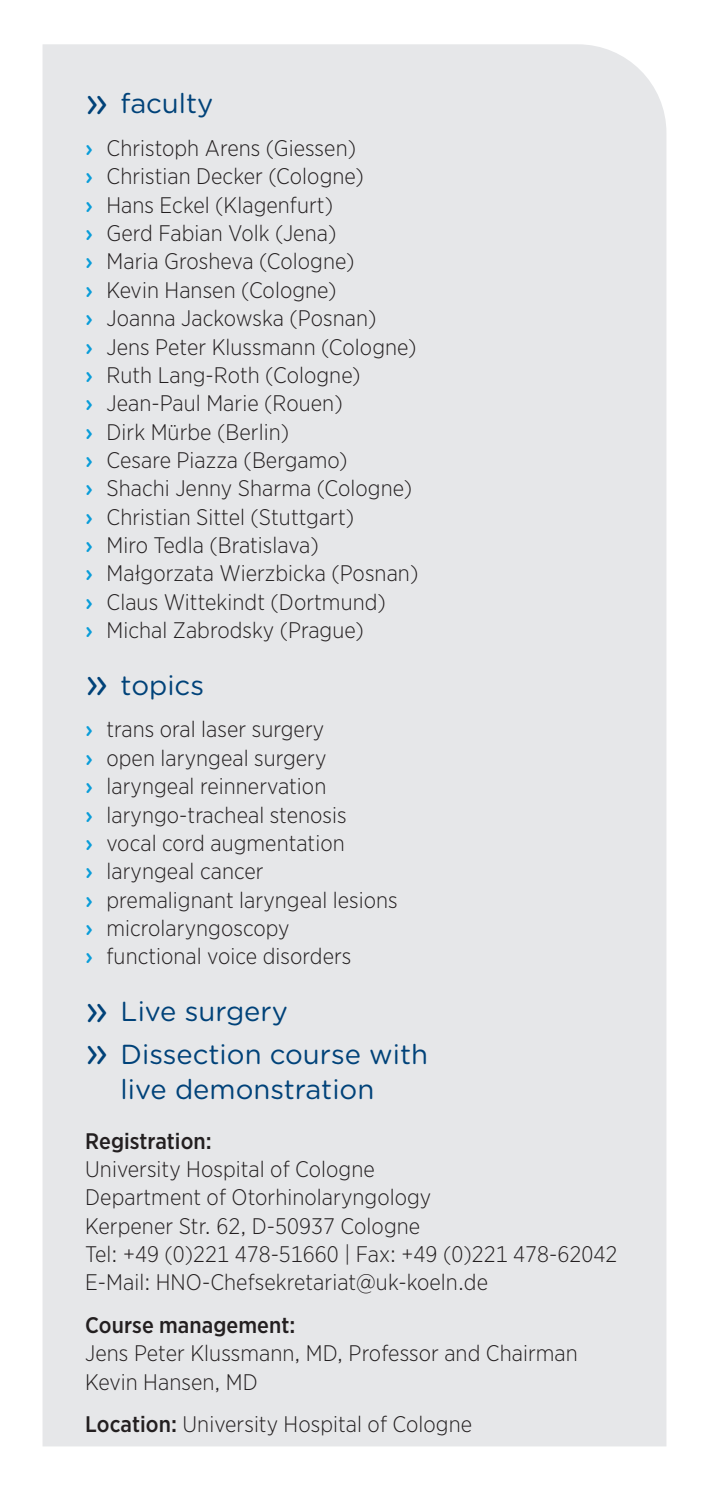
<style>
.page{position:relative;width:709px;height:1489px;background:#fff}
.page>*{position:absolute;margin:0;border:0;box-sizing:border-box;transform-origin:0 0}
.t1{font:27.5px/42.5px "Gotham Rounded";color:#004279}
.t2{font:300 22.5px/28.2px "Gotham Narrow";letter-spacing:.005em;color:#231f20}
.t3{font:500 22.5px "Gotham Narrow";letter-spacing:.005em;color:#231f20}
.s1{font-size:42.5px}
.s2{font-family:"Gotham Rounded";font-weight:500;color:#0a9dd9}
.s3{font-weight:500}
</style>
<div class="page">
<div style="left:43px;top:44px;width:623px;height:1402px;background:#e6e7e9"></div>
<p class="t1" style="left:85px;top:81px;width:130px"><span class="s1">»</span> faculty</p>
<p class="t2" style="left:85px;top:133px;width:334px"><span class="s2">›</span> Christoph Arens (Giessen)<br><span class="s2">›</span> Christian Decker (Cologne)<br><span class="s2">›</span> Hans Eckel (Klagenfurt)<br><span class="s2">›</span> Gerd Fabian Volk (Jena)<br><span class="s2">›</span> Maria Grosheva (Cologne)<br><span class="s2">›</span> Kevin Hansen (Cologne)<br><span class="s2">›</span> Joanna Jackowska (Posnan)<br><span class="s2">›</span> Jens Peter Klussmann (Cologne) <span class="s2">›</span> Ruth Lang-Roth (Cologne)<br><span class="s2">›</span> Jean-Paul Marie (Rouen)<br><span class="s2">›</span> Dirk Mürbe (Berlin)<br><span class="s2">›</span> Cesare Piazza (Bergamo)<br><span class="s2">›</span> Shachi Jenny Sharma (Cologne) <span class="s2">›</span> Christian Sittel (Stuttgart)<br><span class="s2">›</span> Miro Tedla (Bratislava)<br><span class="s2">›</span> Małgorzata Wierzbicka (Posnan) <span class="s2">›</span> Claus Wittekindt (Dortmund)<br><span class="s2">›</span> Michal Zabrodsky (Prague)</p>
<p class="t1" style="left:85px;top:662px;width:120px"><span class="s1">»</span> topics</p>
<p class="t2" style="left:85px;top:714px;width:314px"><span class="s2">›</span> trans oral laser surgery<br><span class="s2">›</span> open laryngeal surgery<br><span class="s2">›</span> laryngeal reinnervation<br><span class="s2">›</span> laryngo-tracheal stenosis<br><span class="s2">›</span> vocal cord augmentation<br><span class="s2">›</span> laryngeal cancer<br><span class="s2">›</span> premalignant laryngeal lesions <span class="s2">›</span> microlaryngoscopy<br><span class="s2">›</span> functional voice disorders</p>
<p class="t1" style="left:85px;top:988px;width:344px"><span class="s1">»</span> Live surgery<br><span class="s1">»</span> Dissection course with</p>
<p class="t1" style="left:121px;top:1066px;width:255px">live demonstration</p>
<p class="t3" style="left:85px;top:1126px;width:128px">Registration:</p>
<p class="t2" style="left:85px;top:1154px;width:533px">University Hospital of Cologne<br>Department of Otorhinolaryngology<br>Kerpener Str. 62, D-50937 Cologne<br>Tel: +49 (0)221 478-51660 | Fax: +49 (0)221 478-62042<br>E-Mail: HNO-Chefsekretariat@uk-koeln.de</p>
<p class="t3" style="left:85px;top:1310px;width:212px">Course management:</p>
<p class="t2" style="left:85px;top:1338px;width:494px">Jens Peter Klussmann, MD, Professor and Chairman<br>Kevin Hansen, MD</p>
<p class="t2" style="left:85px;top:1409px;width:388px"><span class="s3">Location:</span> University Hospital of Cologne</p>
</div>
